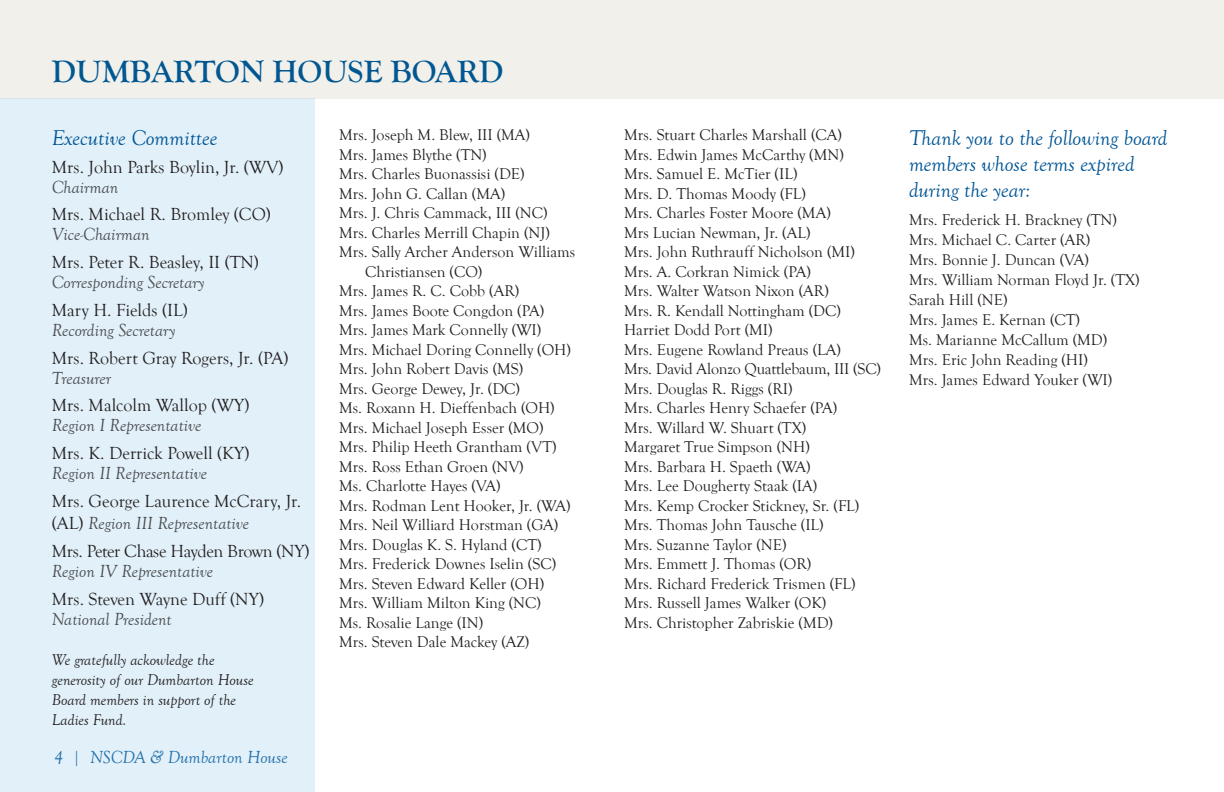
<style>
.page{position:relative;width:1224px;height:792px;background:#fff}
.page>*{position:absolute;margin:0;border:0;box-sizing:border-box;transform-origin:0 0}
.t1{font:700 32px "Goudy Old Style T";color:#015792}
.t2{font:italic 22px/26px "Goudy Old Style T";color:#005595}
.t3{font:18px/22px "Goudy Old Style T";color:#231f20}
.t4{font:italic 18px "Goudy Old Style T";color:#4b4c4d}
.t5{font:18px "Goudy Old Style T";letter-spacing:-.02em;color:#231f20}
.t6{font:italic 18px "Goudy Old Style T";color:#005595}
.t7{font:16px/19.6px "Goudy Old Style T";color:#231f20}
.t8{font:italic 16px/20px "Goudy Old Style T";color:#231f20}
.s1{font-style:italic;color:#4b4c4d}
</style>
<div class="page">
<div style="left:0;top:0;width:1224px;height:98px;background:#f2f0ea"></div>
<div style="left:0;top:98px;width:314px;height:694px;background:#e1f0f9"></div>
<h1 class="t1" style="left:52px;top:54px;width:453px">DUMBARTON HOUSE BOARD</h1>
<h2 class="t2" style="left:52px;top:125px;width:167px">Executive Committee</h2>
<p class="t3" style="left:52px;top:156px;width:233px">Mrs. John Parks Boylin, Jr. (WV)</p>
<p class="t4" style="left:52px;top:177px;width:68px">Chairman</p>
<p class="t3" style="left:52px;top:204px;width:221px">Mrs. Michael R. Bromley (CO)</p>
<p class="t4" style="left:52px;top:225px;width:99px">Vice-Chairman</p>
<p class="t3" style="left:52px;top:252px;width:209px">Mrs. Peter R. Beasley, II (TN)</p>
<p class="t4" style="left:52px;top:273px;width:154px">Corresponding Secretary</p>
<p class="t3" style="left:52px;top:299px;width:138px">Mary H. Fields (IL)</p>
<p class="t4" style="left:52px;top:320px;width:125px">Recording Secretary</p>
<p class="t3" style="left:52px;top:347px;width:238px">Mrs. Robert Gray Rogers, Jr. (PA)</p>
<p class="t4" style="left:52px;top:368px;width:61px">Treasurer</p>
<p class="t3" style="left:52px;top:395px;width:199px">Mrs. Malcolm Wallop (WY)</p>
<p class="t4" style="left:52px;top:416px;width:151px">Region I Representative</p>
<p class="t3" style="left:52px;top:443px;width:199px">Mrs. K. Derrick Powell (KY)</p>
<p class="t4" style="left:52px;top:464px;width:157px">Region II Representative</p>
<p class="t3" style="left:52px;top:490px;width:251px">Mrs. George Laurence McCrary, Jr. (AL) <span class="s1">Region III Representative</span></p>
<p class="t5" style="left:52px;top:541px;width:259px">Mrs. Peter Chase Hayden Brown (NY)</p>
<p class="t4" style="left:52px;top:561px;width:163px">Region IV Representative</p>
<p class="t3" style="left:52px;top:588px;width:214px">Mrs. Steven Wayne Duff (NY)</p>
<p class="t4" style="left:52px;top:609px;width:121px">National President</p>
<p class="t8" style="left:52px;top:650px;width:203px">We gratefully ackowledge the generosity of our Dumbarton House<br>Board members in support of the<br>Ladies Fund.</p>
<p class="t6" style="left:54px;top:748px;width:235px">4 | NSCDA &amp; Dumbarton House</p>
<p class="t7" style="left:339px;top:125px;width:193px">Mrs. Joseph M. Blew, III (MA)</p>
<p class="t7" style="left:339px;top:145px;width:149px">Mrs. James Blythe (TN)</p>
<p class="t7" style="left:339px;top:164px;width:187px">Mrs. Charles Buonassisi (DE)</p>
<p class="t7" style="left:339px;top:184px;width:168px">Mrs. John G. Callan (MA)</p>
<p class="t7" style="left:339px;top:203px;width:210px">Mrs. J. Chris Cammack, III (NC)</p>
<p class="t7" style="left:339px;top:223px;width:212px">Mrs. Charles Merrill Chapin (NJ)</p>
<p class="t7" style="left:339px;top:242px;width:238px">Mrs. Sally Archer Anderson Williams</p>
<p class="t7" style="left:365px;top:262px;width:119px">Christiansen (CO)</p>
<p class="t7" style="left:339px;top:282px;width:182px">Mrs. James R. C. Cobb (AR)</p>
<p class="t7" style="left:339px;top:301px;width:207px">Mrs. James Boote Congdon (PA)</p>
<p class="t7" style="left:339px;top:321px;width:204px">Mrs. James Mark Connelly (WI)</p>
<p class="t7" style="left:339px;top:340px;width:234px">Mrs. Michael Doring Connelly (OH)</p>
<p class="t7" style="left:339px;top:360px;width:186px">Mrs. John Robert Davis (MS)</p>
<p class="t7" style="left:339px;top:379px;width:183px">Mrs. George Dewey, Jr. (DC)</p>
<p class="t7" style="left:339px;top:399px;width:217px">Ms. Roxann H. Dieffenbach (OH)</p>
<p class="t7" style="left:339px;top:418px;width:206px">Mrs. Michael Joseph Esser (MO)</p>
<p class="t7" style="left:339px;top:438px;width:219px">Mrs. Philip Heeth Grantham (VT)</p>
<p class="t7" style="left:339px;top:457px;width:186px">Mrs. Ross Ethan Groen (NV)</p>
<p class="t7" style="left:339px;top:477px;width:163px">Ms. Charlotte Hayes (VA)</p>
<p class="t7" style="left:339px;top:496px;width:233px">Mrs. Rodman Lent Hooker, Jr. (WA)</p>
<p class="t7" style="left:339px;top:516px;width:221px">Mrs. Neil Williard Horstman (GA)</p>
<p class="t7" style="left:339px;top:535px;width:204px">Mrs. Douglas K. S. Hyland (CT)</p>
<p class="t7" style="left:339px;top:555px;width:219px">Mrs. Frederick Downes Iselin (SC)</p>
<p class="t7" style="left:339px;top:574px;width:207px">Mrs. Steven Edward Keller (OH)</p>
<p class="t7" style="left:339px;top:594px;width:203px">Mrs. William Milton King (NC)</p>
<p class="t7" style="left:339px;top:613px;width:146px">Ms. Rosalie Lange (IN)</p>
<p class="t7" style="left:339px;top:633px;width:192px">Mrs. Steven Dale Mackey (AZ)</p>
<p class="t7" style="left:624px;top:126px;width:259px">Mrs. Stuart Charles Marshall (CA)<br>Mrs. Edwin James McCarthy (MN)<br>Mrs. Samuel E. McTier (IL)<br>Mrs. D. Thomas Moody (FL)<br>Mrs. Charles Foster Moore (MA)<br>Mrs Lucian Newman, Jr. (AL)<br>Mrs. John Ruthrauff Nicholson (MI)<br>Mrs. A. Corkran Nimick (PA)<br>Mrs. Walter Watson Nixon (AR)<br>Mrs. R. Kendall Nottingham (DC)<br>Harriet Dodd Port (MI)<br>Mrs. Eugene Rowland Preaus (LA)<br>Mrs. David Alonzo Quattlebaum, III (SC)<br>Mrs. Douglas R. Riggs (RI)<br>Mrs. Charles Henry Schaefer (PA)<br>Mrs. Willard W. Shuart (TX)<br>Margaret True Simpson (NH)<br>Mrs. Barbara H. Spaeth (WA)<br>Mrs. Lee Dougherty Staak (IA)<br>Mrs. Kemp Crocker Stickney, Sr. (FL)<br>Mrs. Thomas John Tausche (IL)<br>Mrs. Suzanne Taylor (NE)<br>Mrs. Emmett J. Thomas (OR)<br>Mrs. Richard Frederick Trismen (FL)<br>Mrs. Russell James Walker (OK)<br>Mrs. Christopher Zabriskie (MD)</p>
<h2 class="t2" style="left:909px;top:125px;width:260px">Thank you to the following board members whose terms expired during the year:</h2>
<p class="t7" style="left:909px;top:210px;width:232px">Mrs. Frederick H. Brackney (TN)<br>Mrs. Michael C. Carter (AR)<br>Mrs. Bonnie J. Duncan (VA)<br>Mrs. William Norman Floyd Jr. (TX)<br>Sarah Hill (NE)<br>Mrs. James E. Kernan (CT)<br>Ms. Marianne McCallum (MD)<br>Mrs. Eric John Reading (HI)<br>Mrs. James Edward Youker (WI)</p>
</div>
